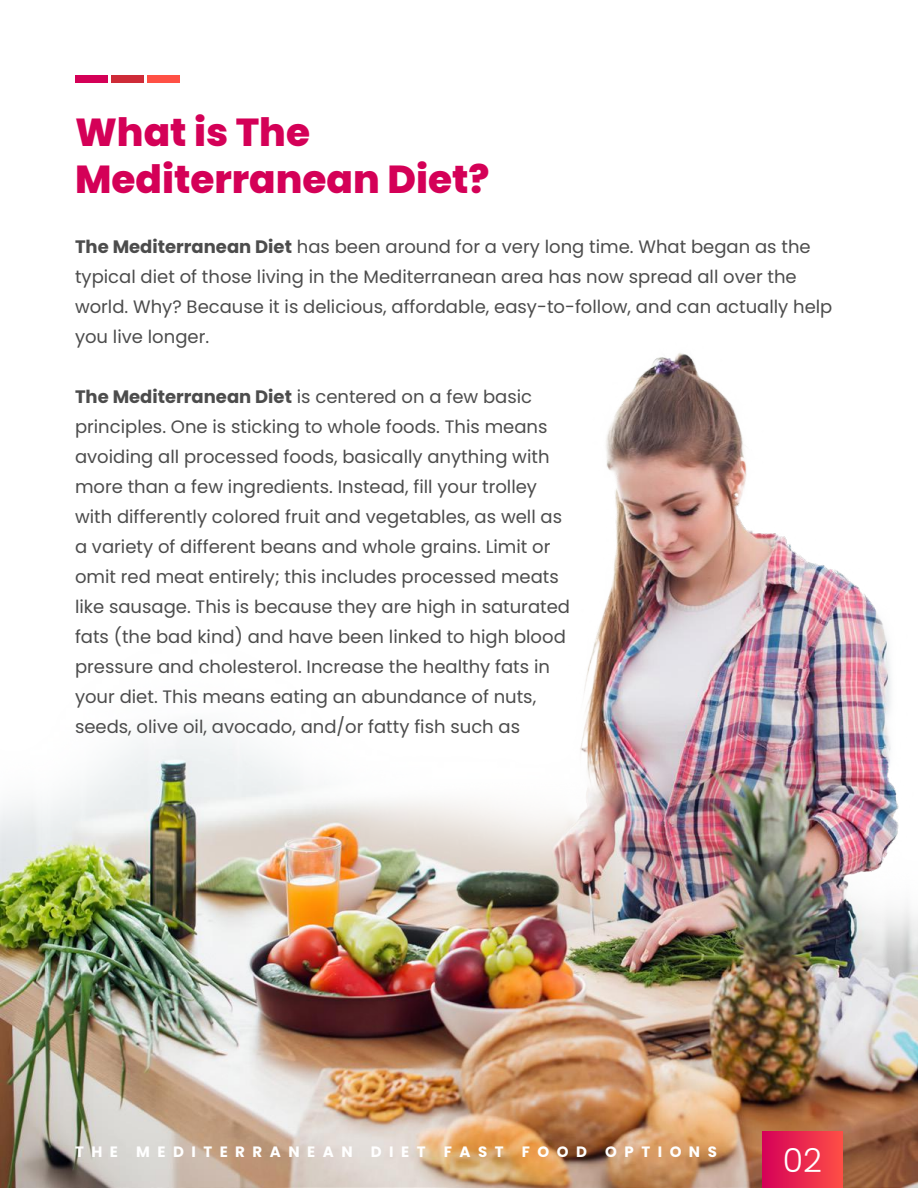
<style>
.page{position:relative;width:918px;height:1188px;background:#fff}
.page>*{position:absolute;margin:0;border:0;box-sizing:border-box;transform-origin:0 0}
.t1{font:800 39px/46.8px "Poppins";color:#d40057}
.t2{font:300 33px "Poppins";color:#fff}
.t3{font:18px/30px "Poppins";color:#4c4c4c}
.t4{font:700 15px "Poppins";letter-spacing:.5em;color:#fff}
.s1{font-weight:700}
</style>
<div class="page">
<img style="left:0;top:353px;width:918px;height:835px">
<div style="left:75px;top:75px;width:33px;height:7px;background:#d40057"></div>
<div style="left:111px;top:75px;width:33px;height:7px;background:#ce2b38"></div>
<div style="left:147px;top:75px;width:33px;height:7px;background:#ff5045"></div>
<div style="left:762px;top:1131px;width:81px;height:57px;background:linear-gradient(to right,#d50058,#fe4f45)"></div>
<h1 class="t1" style="left:75px;top:109px;width:416px">What is The<br>Mediterranean Diet?</h1>
<p class="t3" style="left:75px;top:232px;width:759px"><span class="s1">The Mediterranean Diet</span> has been around for a very long time. What began as the typical diet of those living in the Mediterranean area has now spread all over the world. Why? Because it is delicious, affordable, easy-to-follow, and can actually help you live longer.</p>
<p class="t3" style="left:75px;top:382px;width:497px"><span class="s1">The Mediterranean Diet</span> is centered on a few basic principles. One is sticking to whole foods. This means avoiding all processed foods, basically anything with more than a few ingredients. Instead, fill your trolley with differently colored fruit and vegetables, as well as a variety of different beans and whole grains. Limit or omit red meat entirely; this includes processed meats like sausage. This is because they are high in saturated fats (the bad kind) and have been linked to high blood pressure and cholesterol. Increase the healthy fats in your diet. This means eating an abundance of nuts, seeds, olive oil, avocado, and/or fatty fish such as</p>
<p class="t4" style="left:75px;top:1143px;width:643px">THE MEDITERRANEAN DIET FAST FOOD OPTIONS</p>
<h2 class="t2" style="left:783px;top:1141px;width:41px">02</h2>
</div>
